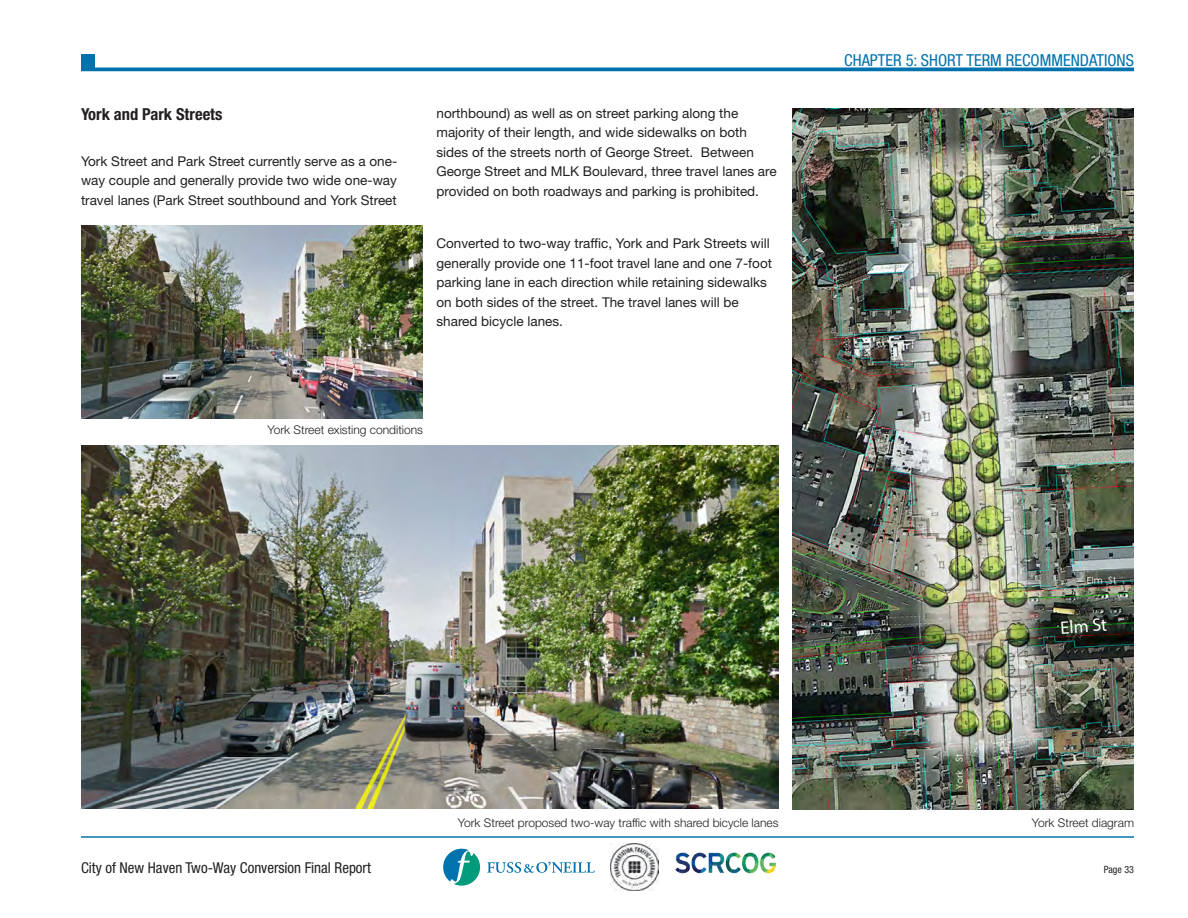
<style>
.page{position:relative;width:1188px;height:918px;background:#fff}
.page>*{position:absolute;margin:0;border:0;box-sizing:border-box;transform-origin:0 0}
.t1{font:18px "Myriad Pro";color:#fff}
.t2{font:condensed 16.5px "Helvetica Neue LT Std";color:#0073ae}
.NH2way_Subhead{font:700 condensed 16.5px "Helvetica Neue LT Std";color:#231f20}
.t3{font:condensed 15px "Helvetica Neue LT Std";color:#231f20}
.NH2way_Body{font:13.5px/19.5px "Helvetica Neue LT Std";color:#231f20}
.NH2way_Caption{font:300 12px "Helvetica Neue LT Std";color:#231f20}
.t4{font:condensed 10.05px "Helvetica Neue LT Std";color:#231f20}
</style>
<div class="page">
<img style="left:611px;top:843px;width:47px;height:48px">
<svg style="left:443px;top:849px;width:37px;height:37px"></svg>
<svg style="left:487px;top:862px;width:108px;height:11px"></svg>
<hr style="left:81px;top:68px;width:1053px;height:3px;background:#0073ae">
<img style="left:675px;top:852px;width:101px;height:22px">
<div style="left:81px;top:54px;width:13px;height:14px;background:#0073ae"></div>
<hr style="left:81px;top:836px;width:1053px;height:2px;background:#0073ae">
<img style="left:81px;top:446px;width:697px;height:363px">
<img style="left:792px;top:108px;width:342px;height:702px">
<img style="left:81px;top:226px;width:342px;height:192px">
<p class="NH2way_Subhead" style="left:81px;top:104px;width:143px">York and Park Streets</p>
<p class="NH2way_Body" style="left:81px;top:151px;width:318px;text-align:justify">York Street and Park Street currently serve as a one&shy;way couple and generally provide two wide one-way travel lanes (Park Street southbound and York Street</p>
<p class="NH2way_Body" style="left:436px;top:103px;width:342px">northbound) as well as on street parking along the majority of their length, and wide sidewalks on both sides of the streets north of George Street. Between George Street and MLK Boulevard, three travel lanes are provided on both roadways and parking is prohibited.</p>
<p class="NH2way_Body" style="left:436px;top:233px;width:337px">Converted to two-way traffic, York and Park Streets will generally provide one 11-foot travel lane and one 7-foot parking lane in each direction while retaining sidewalks on both sides of the street. The travel lanes will be shared bicycle lanes.</p>
<p class="NH2way_Caption" style="left:268px;top:423px;width:157px">York Street existing conditions</p>
<p class="t2" style="left:844px;top:50px;width:291px">CHAPTER 5: SHORT TERM RECOMMENDATIONS</p>
<p class="t1" style="left:1060px;top:616px;width:48px;rotate:-4deg">Elm St</p>
<p class="NH2way_Caption" style="left:458px;top:815px;width:322px">York Street proposed two-way traffic with shared bicycle lanes</p>
<p class="NH2way_Caption" style="left:1032px;top:815px;width:104px">York Street diagram</p>
<p class="t3" style="left:81px;top:859px;width:291px">City of New Haven Two-Way Conversion Final Report</p>
<p class="t4" style="left:1104px;top:863px;width:32px">Page 33</p>
</div>
